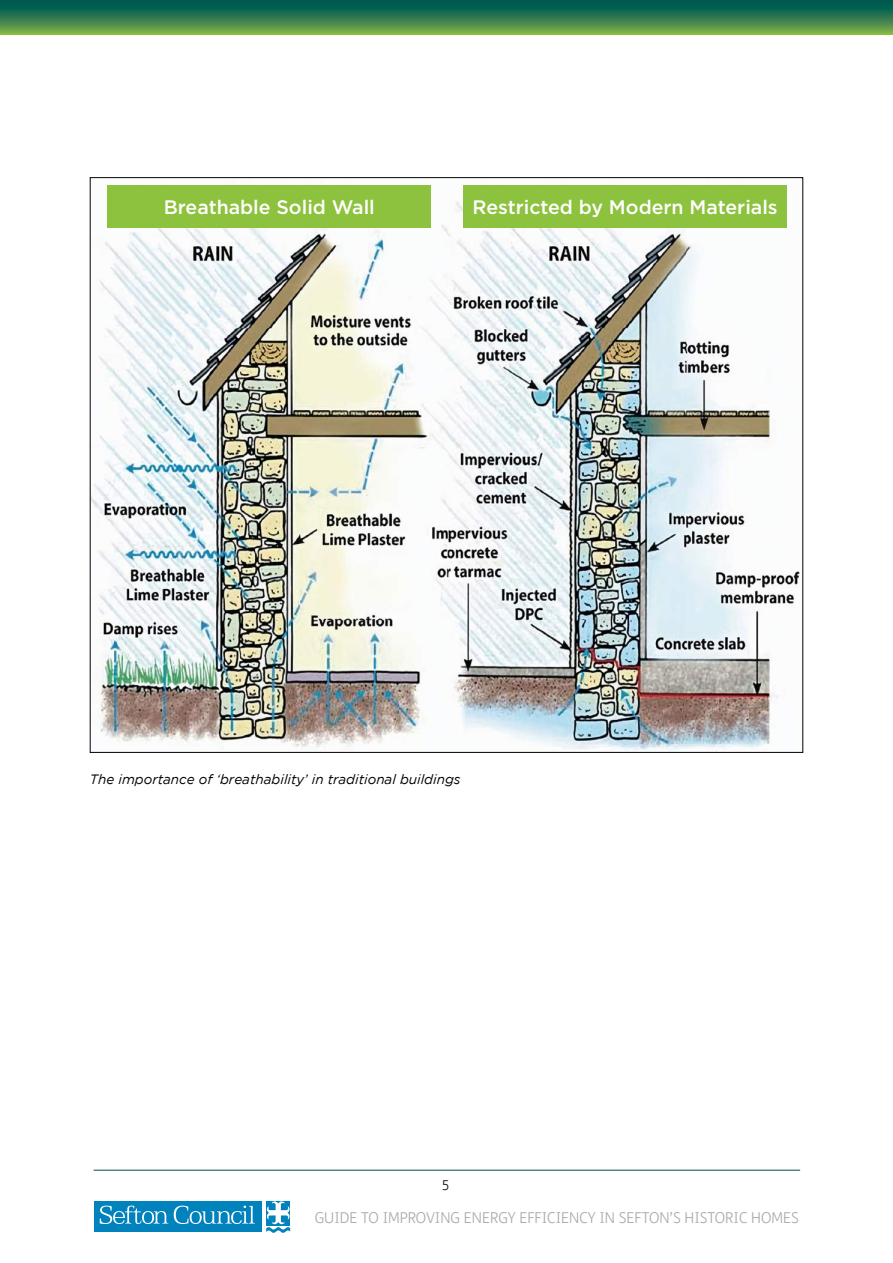
<style>
.page{position:relative;width:893px;height:1263px;background:#fff}
.page>*{position:absolute;margin:0;border:0;box-sizing:border-box;transform-origin:0 0}
.t1{font:500 19.5px "Gotham";color:#fff}
.t2{font:300 15px "FS Me";color:#a7a9ac}
.t3{font:italic 13.5px "Gotham";color:#000}
.t4{font:300 13.5px "FS Me";color:#000}
</style>
<div class="page">
<div style="left:0;top:0;width:893px;height:34px;background:linear-gradient(to bottom,#004b55,#77a949)"></div>
<hr style="left:94px;top:1170px;width:706px;height:1px;background:#004c4d">
<div style="left:94px;top:1201px;width:167px;height:30px;background:#0082bc"></div>
<svg style="left:100px;top:1205px;width:68px;height:19px"></svg>
<svg style="left:174px;top:1205px;width:81px;height:19px"></svg>
<svg style="left:266px;top:1201px;width:24px;height:32px"></svg>
<img style="left:92px;top:185px;width:709px;height:566px">
<div style="left:108px;top:185px;width:323px;height:42px;background:#8cc23d"></div>
<div style="left:463px;top:185px;width:324px;height:42px;background:#8cc23d"></div>
<h1 class="t1" style="left:164px;top:194px;width:213px">Breathable Solid Wall</h1>
<h1 class="t1" style="left:472px;top:194px;width:307px">Restricted by Modern Materials</h1>
<p class="t3" style="left:90px;top:771px;width:372px">The importance of ‘breathability’ in traditional buildings</p>
<p class="t4" style="left:442px;top:1176px;width:9px">5</p>
<p class="t2" style="left:315px;top:1207px;width:486px">GUIDE TO IMPROVING ENERGY EFFICIENCY IN SEFTON’S HISTORIC HOMES</p>
</div>
